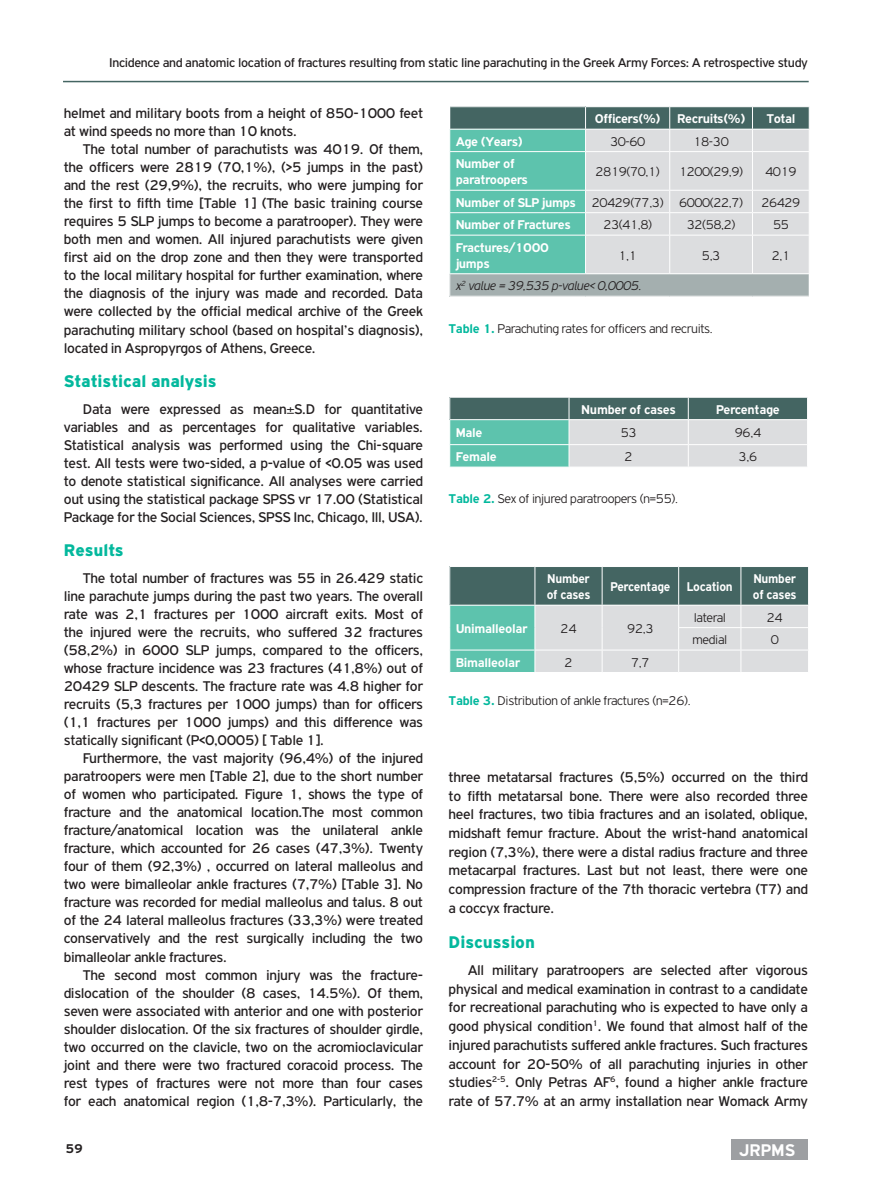
<style>
.page{position:relative;width:893px;height:1191px;background:#fff}
.page>*{position:absolute;margin:0;border:0;box-sizing:border-box;transform-origin:0 0}
.t1{font:900 18px "PF Highway Gothic";color:#03b89d}
.t2{font:700 18px "PF Highway Gothic";color:#fff}
.t3{font:15px/18px "PF Highway Gothic";letter-spacing:-.02em;color:#231f20;text-align:justify}
.t4{font:300 13.5px "PF Highway Gothic";letter-spacing:-.02em;color:#231f20}
.t5{font:700 13.5px/16.2px "PF Highway Gothic";letter-spacing:-.025em;color:#fff}
.t6{font:13.5px "PF Highway Gothic";letter-spacing:-.02em;color:#231f20}
.t7{font:700 13.5px/16.2px "PF Highway Gothic";letter-spacing:-.025em;color:#fff;scale:.94 1}
.t8{font:italic 300 13.5px "PF Highway Gothic";letter-spacing:-.03em;color:#231f20}
.t9{font:700 13.5px "PF Highway Gothic";color:#231f20}
.s1{font-weight:700;color:#fff}
.s2{font-weight:700;color:#03b89d}
</style>
<div class="page">
<hr style="left:63px;top:81px;width:746px;height:1px;background:#446562">
<div style="left:731px;top:1139px;width:77px;height:20px;background:#9d9fa2"></div>
<svg style="left:449px;top:107px;width:361px;height:189px;background:#a3c4bf"></svg>
<svg style="left:449px;top:397px;width:359px;height:70px;background:#94b5b0"></svg>
<svg style="left:449px;top:566px;width:360px;height:106px;background:#98b2af"></svg>
<p class="t6" style="left:109px;top:56px;width:700px">Incidence and anatomic location of fractures resulting from static line parachuting in the Greek Army Forces: A retrospective study</p>
<p class="t3" style="left:64px;top:104px;width:361px">helmet and military boots from a height of 850-1000 feet at wind speeds no more than 10 knots.</p>
<p class="t3" style="left:64px;top:140px;width:361px;text-indent:19px">The total number of parachutists was 4019. Of them, the officers were 2819 (70,1%), (&gt;5 jumps in the past) and the rest (29,9%), the recruits, who were jumping for the first to fifth time [Table 1] (The basic training course requires 5 SLP jumps to become a paratrooper). They were both men and women. All injured parachutists were given first aid on the drop zone and then they were transported to the local military hospital for further examination, where the diagnosis of the injury was made and recorded. Data were collected by the official medical archive of the Greek parachuting military school (based on hospital’s diagnosis), located in Aspropyrgos of Athens, Greece.</p>
<p class="t1" style="left:64px;top:371px;width:154px">Statistical analysis</p>
<p class="t3" style="left:64px;top:399px;width:361px;text-indent:19px">Data were expressed as mean S.D for quantitative variables and as percentages for qualitative variables.<br>Statistical analysis was performed using the Chi-square test. All tests were two-sided, a p-value of &lt;0.05 was used to denote statistical significance. All analyses were carried out using the statistical package SPSS vr 17.00 (Statistical Package for the Social Sciences, SPSS Inc, Chicago, Ill, USA).</p>
<p class="t1" style="left:64px;top:540px;width:61px">Results</p>
<p class="t3" style="left:64px;top:569px;width:361px;text-indent:19px">The total number of fractures was 55 in 26.429 static line parachute jumps during the past two years. The overall rate was 2,1 fractures per 1000 aircraft exits. Most of the injured were the recruits, who suffered 32 fractures (58,2%) in 6000 SLP jumps, compared to the officers, whose fracture incidence was 23 fractures (41,8%) out of 20429 SLP descents. The fracture rate was 4.8 higher for recruits (5,3 fractures per 1000 jumps) than for officers (1,1 fractures per 1000 jumps) and this difference was statically significant (P&lt;0,0005) [ Table 1].</p>
<p class="t3" style="left:64px;top:749px;width:361px;text-indent:19px">Furthermore, the vast majority (96,4%) of the injured paratroopers were men [Table 2], due to the short number of women who participated. Figure 1, shows the type of fracture and the anatomical location.The most common fracture/anatomical location was the unilateral ankle fracture, which accounted for 26 cases (47,3%). Twenty four of them (92,3%) , occurred on lateral malleolus and two were bimalleolar ankle fractures (7,7%) [Table 3]. No fracture was recorded for medial malleolus and talus. 8 out of the 24 lateral malleolus fractures (33,3%) were treated conservatively and the rest surgically including the two bimalleolar ankle fractures.</p>
<p class="t3" style="left:64px;top:965px;width:361px;text-indent:19px">The second most common injury was the fracture&shy;dislocation of the shoulder (8 cases, 14.5%). Of them, seven were associated with anterior and one with posterior shoulder dislocation. Of the six fractures of shoulder girdle, two occurred on the clavicle, two on the acromioclavicular joint and there were two fractured coracoid process. The rest types of fractures were not more than four cases for each anatomical region (1,8-7,3%). Particularly, the</p>
<p class="t9" style="left:65px;top:1140px;width:19px">59</p>
<p class="t5" style="left:595px;top:111px;width:152px">Officers(%) Recruits(%)</p>
<p class="t5" style="left:766px;top:111px;width:30px">Total</p>
<p class="t5" style="left:456px;top:133px;width:68px">Age (Years)</p>
<p class="t4" style="left:610px;top:134px;width:37px">30-60</p>
<p class="t4" style="left:693px;top:134px;width:37px">18-30</p>
<p class="t5" style="left:456px;top:155px;width:74px">Number of paratroopers</p>
<p class="t4" style="left:596px;top:165px;width:66px">2819(70,1)</p>
<p class="t4" style="left:679px;top:165px;width:66px">1200(29,9)</p>
<p class="t4" style="left:765px;top:165px;width:33px">4019</p>
<p class="t4" style="left:456px;top:195px;width:289px"><span class="s1">Number of SLP jumps</span> 20429(77,3) 6000(22,7)</p>
<p class="t4" style="left:761px;top:195px;width:40px">26429</p>
<p class="t5" style="left:456px;top:217px;width:117px">Number of Fractures</p>
<p class="t4" style="left:603px;top:218px;width:50px">23(41,8)</p>
<p class="t4" style="left:687px;top:218px;width:50px">32(58,2)</p>
<p class="t4" style="left:773px;top:218px;width:17px">55</p>
<p class="t5" style="left:456px;top:239px;width:95px">Fractures/1000 jumps</p>
<p class="t4" style="left:618px;top:248px;width:20px">1,1</p>
<p class="t4" style="left:702px;top:248px;width:20px">5,3</p>
<p class="t4" style="left:772px;top:248px;width:20px">2,1</p>
<p class="t8" style="left:456px;top:279px;width:187px">x<sup>2</sup> value = 39,535 p-value&lt; 0,0005.</p>
<p class="t4" style="left:449px;top:321px;width:266px"><span class="s2">Table 1.</span> Parachuting rates for officers and recruits.</p>
<p class="t5" style="left:581px;top:401px;width:96px">Number of cases</p>
<p class="t5" style="left:716px;top:401px;width:65px">Percentage</p>
<p class="t5" style="left:456px;top:425px;width:28px">Male</p>
<p class="t4" style="left:621px;top:426px;width:17px">53</p>
<p class="t4" style="left:735px;top:426px;width:28px">96,4</p>
<p class="t5" style="left:456px;top:448px;width:43px">Female</p>
<p class="t4" style="left:625px;top:449px;width:10px">2</p>
<p class="t4" style="left:739px;top:449px;width:20px">3,6</p>
<p class="t4" style="left:449px;top:491px;width:231px"><span class="s2">Table 2.</span> Sex of injured paratroopers (n=55).</p>
<p class="t7" style="left:547px;top:570px;width:48px">Number of cases</p>
<p class="t7" style="left:610px;top:578px;width:132px">Percentage Location</p>
<p class="t7" style="left:753px;top:570px;width:48px">Number of cases</p>
<p class="t5" style="left:456px;top:620px;width:74px">Unimalleolar</p>
<p class="t4" style="left:561px;top:621px;width:17px">24</p>
<p class="t4" style="left:627px;top:621px;width:28px">92,3</p>
<p class="t4" style="left:694px;top:610px;width:34px">lateral</p>
<p class="t4" style="left:767px;top:610px;width:17px">24</p>
<p class="t4" style="left:692px;top:632px;width:36px">medial</p>
<p class="t4" style="left:771px;top:632px;width:10px">0</p>
<p class="t5" style="left:456px;top:654px;width:66px">Bimalleolar</p>
<p class="t4" style="left:564px;top:655px;width:10px">2</p>
<p class="t4" style="left:631px;top:655px;width:20px">7,7</p>
<p class="t4" style="left:449px;top:693px;width:244px"><span class="s2">Table 3.</span> Distribution of ankle fractures (n=26).</p>
<p class="t3" style="left:449px;top:767px;width:361px;line-height:18.8px">three metatarsal fractures (5,5%) occurred on the third to fifth metatarsal bone. There were also recorded three heel fractures, two tibia fractures and an isolated, oblique, midshaft femur fracture. About the wrist-hand anatomical region (7,3%), there were a distal radius fracture and three metacarpal fractures. Last but not least, there were one compression fracture of the 7th thoracic vertebra (T7) and a coccyx fracture.</p>
<p class="t1" style="left:449px;top:932px;width:88px">Discussion</p>
<p class="t3" style="left:449px;top:960px;width:361px;line-height:18.8px;text-indent:19px">All military paratroopers are selected after vigorous physical and medical examination in contrast to a candidate for recreational parachuting who is expected to have only a good physical condition<sup>1</sup>. We found that almost half of the injured parachutists suffered ankle fractures. Such fractures account for 20-50% of all parachuting injuries in other studies<sup>2-5</sup>. Only Petras AF<sup>6</sup>, found a higher ankle fracture rate of 57.7% at an army installation near Womack Army</p>
<p class="t2" style="left:739px;top:1140px;width:58px">JRPMS</p>
</div>
